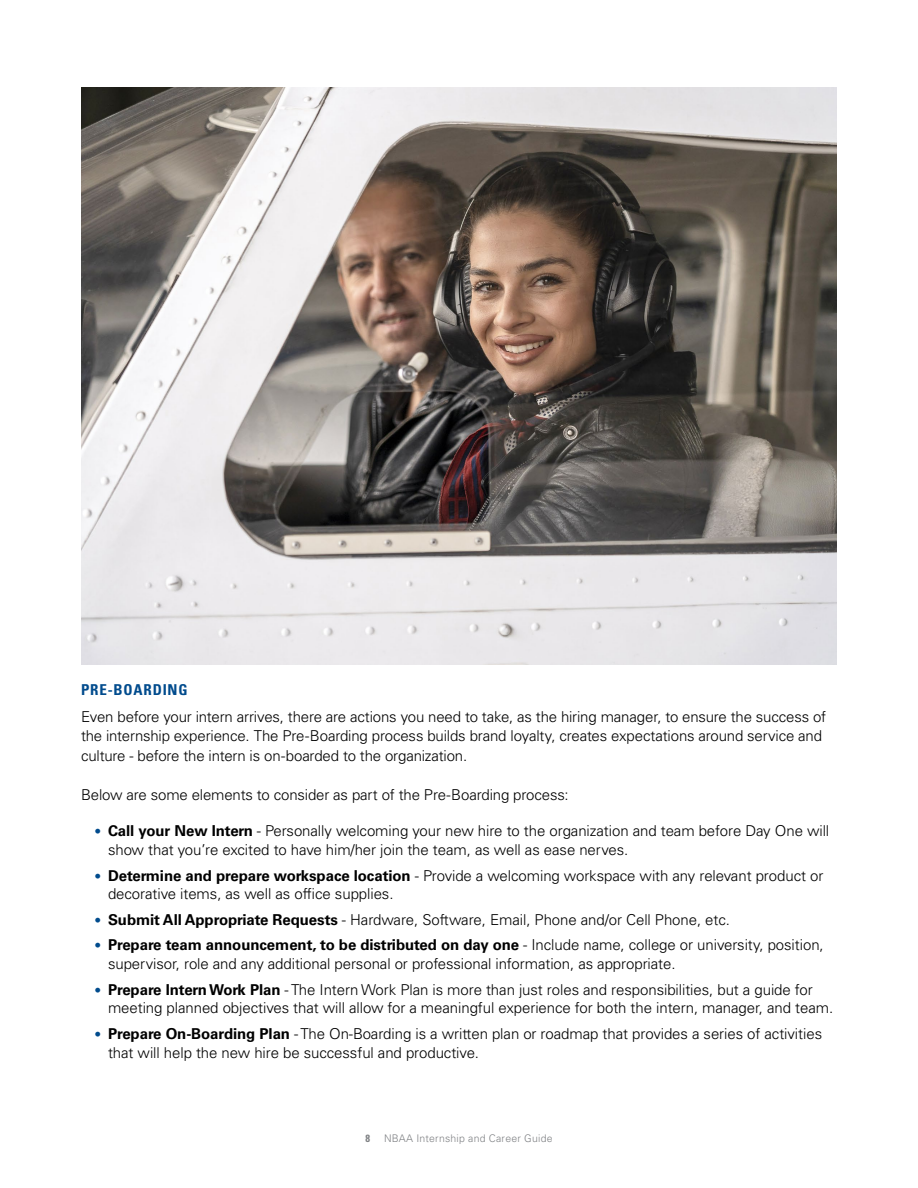
<style>
.page{position:relative;width:918px;height:1188px;background:#fff}
.page>*{position:absolute;margin:0;border:0;box-sizing:border-box;transform-origin:0 0}
.t1{font:300 15px/18.8px "Univers LT Std";letter-spacing:-.005em;color:#000}
.t2{font:700 condensed 15px "Univers LT Std";letter-spacing:.05em;color:#004b8d}
.t3{font:300 10.5px "Univers LT Std";letter-spacing:.02em;color:#808285}
.t4{font:700 condensed 10.5px "Univers LT Std";color:#808285}
.s1{font-size:13.5px;color:#004b8d}
.s2{font-weight:700}
</style>
<div class="page">
<img style="left:81px;top:88px;width:756px;height:576px">
<p class="t2" style="left:81px;top:681px;width:108px">PRE-BOARDING</p>
<p class="t1" style="left:81px;top:707px;width:747px;line-height:19.5px">Even before your intern arrives, there are actions you need to take, as the hiring manager, to ensure the success of the internship experience. The Pre-Boarding process builds brand loyalty, creates expectations around service and culture - before the intern is on-boarded to the organization.</p>
<p class="t1" style="left:81px;top:785px;width:489px">Below are some elements to consider as part of the Pre-Boarding process:</p>
<p class="t1" style="left:108px;top:822px;width:723px;text-indent:-14px"><span class="s1">•</span> <span class="s2">Call your New Intern</span> - Personally welcoming your new hire to the organization and team before Day One will show that you’re excited to have him/her join the team, as well as ease nerves.</p>
<p class="t1" style="left:108px;top:866px;width:717px;text-indent:-14px"><span class="s1">•</span> <span class="s2">Determine and prepare workspace location</span> - Provide a welcoming workspace with any relevant product or decorative items, as well as office supplies.</p>
<p class="t1" style="left:94px;top:910px;width:637px"><span class="s1">•</span> <span class="s2">Submit All Appropriate Requests</span> - Hardware, Software, Email, Phone and/or Cell Phone, etc.</p>
<p class="t1" style="left:108px;top:936px;width:717px;text-indent:-14px"><span class="s1">•</span> <span class="s2">Prepare team announcement, to be distributed on day one</span> - Include name, college or university, position, supervisor, role and any additional personal or professional information, as appropriate.</p>
<p class="t1" style="left:108px;top:980px;width:727px;text-indent:-14px"><span class="s1">•</span> <span class="s2">Prepare Intern Work Plan</span> - The Intern Work Plan is more than just roles and responsibilities, but a guide for meeting planned objectives that will allow for a meaningful experience for both the intern, manager, and team.</p>
<p class="t1" style="left:108px;top:1024px;width:716px;text-indent:-14px"><span class="s1">•</span> <span class="s2">Prepare On-Boarding Plan</span> - The On-Boarding is a written plan or roadmap that provides a series of activities that will help the new hire be successful and productive.</p>
<p class="t4" style="left:365px;top:1131px;width:6px">8</p>
<p class="t3" style="left:384px;top:1132px;width:170px">NBAA Internship and Career Guide</p>
</div>
